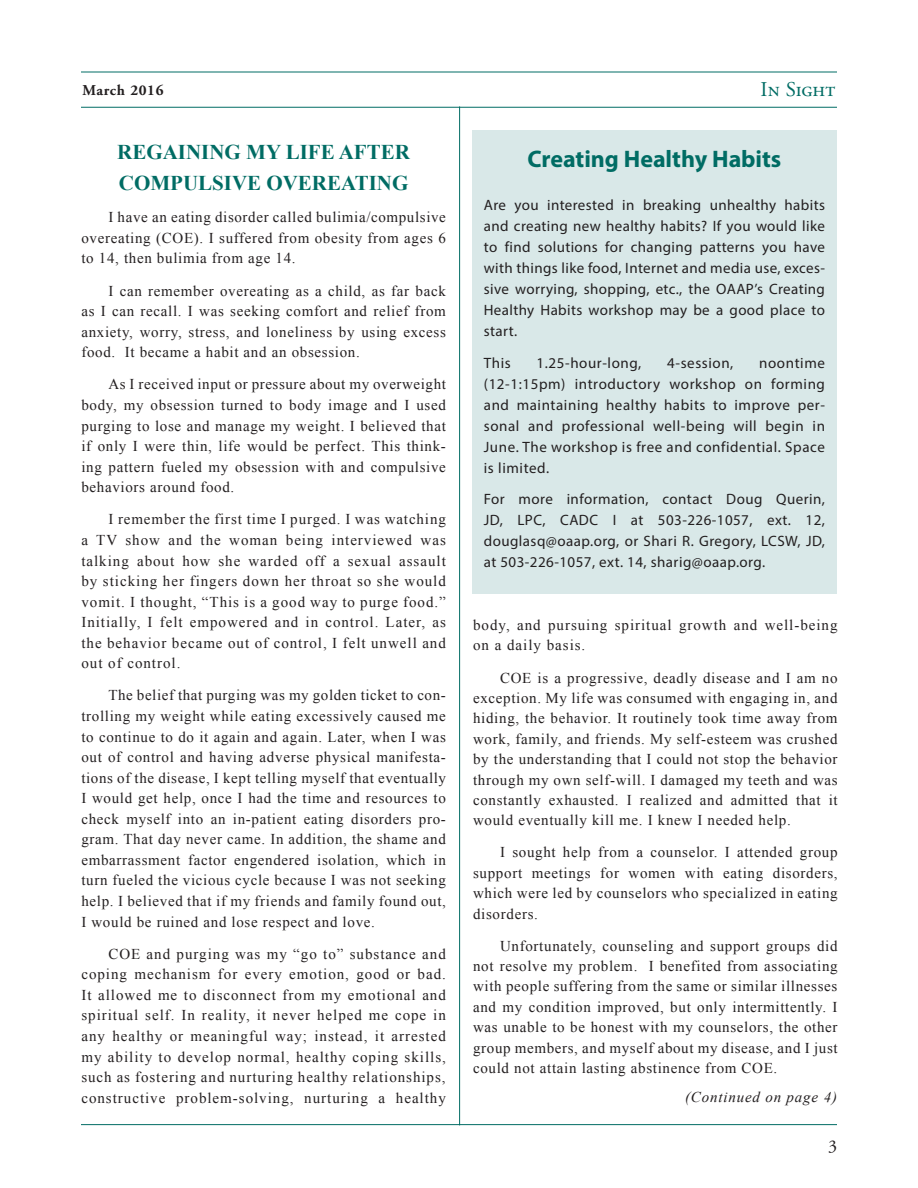
<style>
.page{position:relative;width:918px;height:1188px;background:#fff}
.page>*{position:absolute;margin:0;border:0;box-sizing:border-box;transform-origin:0 0}
.BOX_headline{font:700 24px "Myriad Pro";color:#006c64}
.Story_Head_CAPS{font:700 21px/31.5px "Times New Roman";color:#006c64}
.t1{font:21px "Adobe Garamond Pro";letter-spacing:-.005em;color:#006c64}
.t2{font:18px "Adobe Garamond Pro";color:#231f20}
.Body_Text{font:15px/20.5px "Times New Roman";letter-spacing:.045em;color:#231f20;text-align:justify}
.BOX_body{font:15px/21px "Myriad Pro";letter-spacing:.03em;color:#231f20;text-align:justify}
.Body_Text-2{font:15px/20.5px "Times New Roman";letter-spacing:.065em;color:#231f20}
.Body_Text-3{font:italic 15px "Times New Roman";letter-spacing:.055em;color:#231f20}
.Body_Text-4{font:700 15px "Adobe Garamond Pro";letter-spacing:.045em;color:#231f20}
</style>
<div class="page">
<hr style="left:81px;top:72px;width:756px;height:1px;background:#006c64">
<hr style="left:81px;top:1124px;width:756px;height:1px;background:#006c64">
<hr style="left:81px;top:107px;width:756px;height:1px;background:#006c64">
<hr style="left:459px;top:106px;width:1px;height:1019px;background:#006c64">
<div style="left:472px;top:130px;width:365px;height:464px;background:#d9e8e8"></div>
<p class="Body_Text-4" style="left:82px;top:81px;width:83px">March 2016</p>
<p class="t1" style="left:761px;top:77px;width:76px">In Sight</p>
<p class="Story_Head_CAPS" style="left:117px;top:136px;width:294px">REGAINING MY LIFE AFTER<br>COMPULSIVE OVEREATING</p>
<p class="Body_Text" style="left:81px;top:207px;width:366px;text-indent:27px">I have an eating disorder called bulimia/compulsive overeating (COE). I suffered from obesity from ages 6 to 14, then bulimia from age 14.</p>
<p class="Body_Text" style="left:81px;top:280px;width:366px;text-indent:27px">I can remember overeating as a child, as far back as I can recall. I was seeking comfort and relief from anxiety, worry, stress, and loneliness by using excess food. It became a habit and an obsession.</p>
<p class="Body_Text" style="left:81px;top:374px;width:366px;text-indent:27px">As I received input or pressure about my overweight body, my obsession turned to body image and I used purging to lose and manage my weight. I believed that if only I were thin, life would be perfect. This think&shy;ing pattern fueled my obsession with and compulsive behaviors around food.</p>
<p class="Body_Text" style="left:81px;top:509px;width:366px;text-indent:27px">I remember the first time I purged. I was watching a TV show and the woman being interviewed was talking about how she warded off a sexual assault by sticking her fingers down her throat so she would vomit. I thought, “This is a good way to purge food.” Initially, I felt empowered and in control. Later, as the behavior became out of control, I felt unwell and out of control.</p>
<p class="Body_Text" style="left:81px;top:685px;width:366px;text-indent:27px">The belief that purging was my golden ticket to con&shy;trolling my weight while eating excessively caused me to continue to do it again and again. Later, when I was out of control and having adverse physical manifesta&shy;tions of the disease, I kept telling myself that eventually I would get help, once I had the time and resources to check myself into an in-patient eating disorders pro&shy;gram. That day never came. In addition, the shame and embarrassment factor engendered isolation, which in turn fueled the vicious cycle because I was not seeking help. I believed that if my friends and family found out, I would be ruined and lose respect and love.</p>
<p class="Body_Text" style="left:81px;top:943px;width:366px;text-indent:27px">COE and purging was my “go to” substance and coping mechanism for every emotion, good or bad.<br>It allowed me to disconnect from my emotional and spiritual self. In reality, it never helped me cope in any healthy or meaningful way; instead, it arrested my ability to develop normal, healthy coping skills, such as fostering and nurturing healthy relationships, constructive problem-solving, nurturing a healthy</p>
<p class="BOX_headline" style="left:527px;top:143px;width:255px">Creating Healthy Habits</p>
<p class="BOX_body" style="left:484px;top:194px;width:343px">Are you interested in breaking unhealthy habits and creating new healthy habits? If you would like to find solutions for changing patterns you have with things like food, Internet and media use, exces&shy;sive worrying, shopping, etc., the OAAP’s Creating Healthy Habits workshop may be a good place to start.</p>
<p class="BOX_body" style="left:484px;top:352px;width:28px">This</p>
<p class="BOX_body" style="left:537px;top:352px;width:106px">1.25-hour-long,</p>
<p class="BOX_body" style="left:667px;top:352px;width:68px">4-session,</p>
<p class="BOX_body" style="left:484px;top:352px;width:343px;text-indent:275px">noontime (12-1:15pm) introductory workshop on forming and maintaining healthy habits to improve per&shy;sonal and professional well-being will begin in June. The workshop is free and confidential. Space is limited.</p>
<p class="BOX_body" style="left:484px;top:489px;width:343px">For more information, contact Doug Querin, JD, LPC, CADC I at 503-226-1057, ext. 12, douglasq@oaap.org, or Shari R. Gregory, LCSW, JD, at 503-226-1057, ext. 14, sharig@oaap.org.</p>
<p class="Body_Text-2" style="left:473px;top:614px;width:366px">body, and pursuing spiritual growth and well-being on a daily basis.</p>
<p class="Body_Text" style="left:473px;top:667px;width:366px;text-indent:27px">COE is a progressive, deadly disease and I am no exception. My life was consumed with engaging in, and hiding, the behavior. It routinely took time away from work, family, and friends. My self-esteem was crushed by the understanding that I could not stop the behavior through my own self-will. I damaged my teeth and was constantly exhausted. I realized and admitted that it would eventually kill me. I knew I needed help.</p>
<p class="Body_Text" style="left:473px;top:842px;width:366px;text-indent:27px">I sought help from a counselor. I attended group support meetings for women with eating disorders, which were led by counselors who specialized in eating disorders.</p>
<p class="Body_Text" style="left:473px;top:935px;width:366px;text-indent:27px">Unfortunately, counseling and support groups did not resolve my problem. I benefited from associating with people suffering from the same or similar illnesses and my condition improved, but only intermittently. I was unable to be honest with my counselors, the other group members, and myself about my disease, and I just could not attain lasting abstinence from COE.</p>
<p class="Body_Text-3" style="left:685px;top:1087px;width:153px">(Continued on page 4)</p>
<p class="t2" style="left:828px;top:1135px;width:10px">3</p>
</div>
